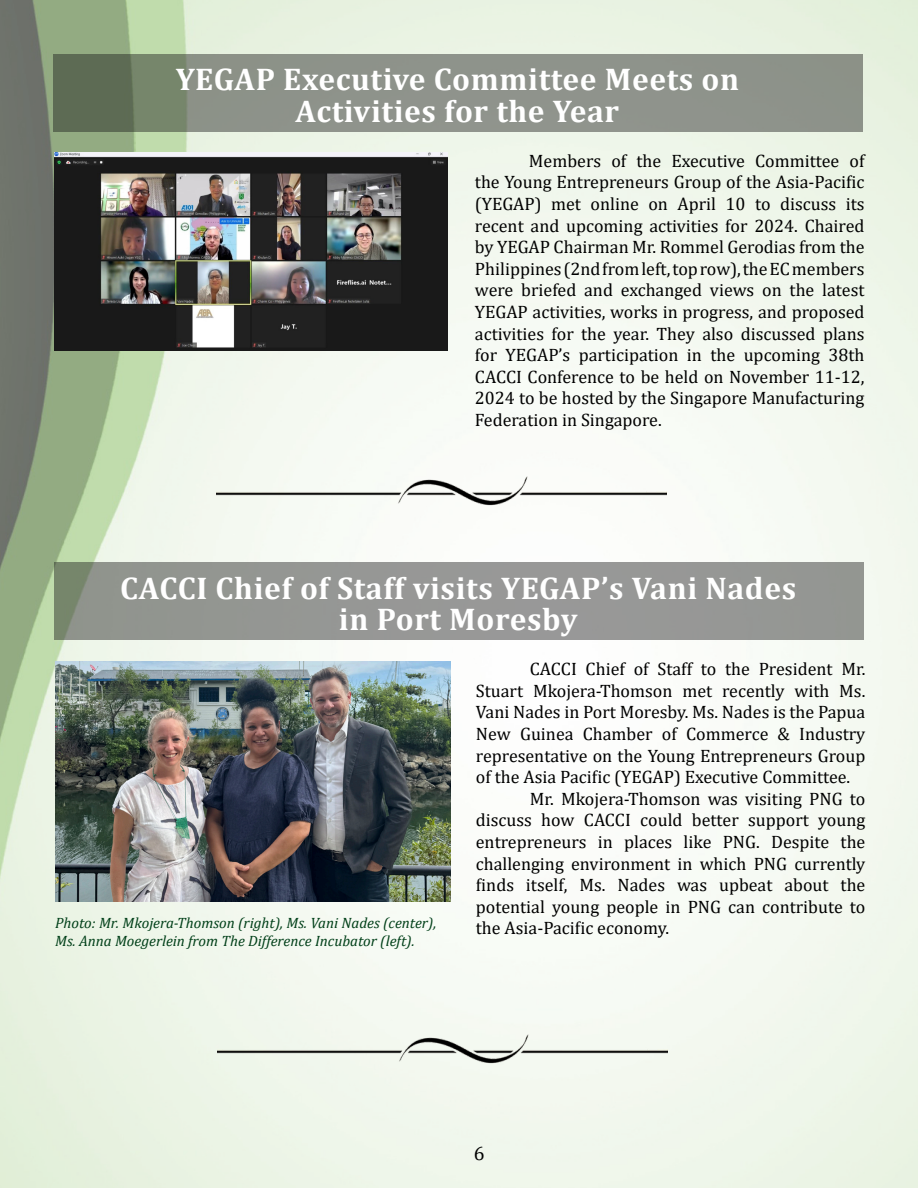
<style>
.page{position:relative;width:918px;height:1188px;background:#fff}
.page>*{position:absolute;margin:0;border:0;box-sizing:border-box;transform-origin:0 0}
.Head{font:700 31.5px "Cambria";letter-spacing:.02em;color:#fff}
.t1{font:19.5px "Cambria";color:#000}
.Body{font:18px/21.6px "Cambria";color:#000;text-align:justify}
.t2{font:italic 15px/18px "Cambria";color:#003f18}
</style>
<div class="page">
<img style="left:0;top:0;width:918px;height:1188px">
<img style="left:217px;top:471px;width:450px;height:54px">
<svg style="left:53px;top:54px;width:810px;height:78px;background:#878d82"></svg>
<img style="left:55px;top:153px;width:392px;height:198px">
<div style="left:54px;top:563px;width:810px;height:77px;background:#959795"></div>
<img style="left:55px;top:661px;width:395px;height:241px">
<img style="left:217px;top:1029px;width:450px;height:54px">
<p class="Head" style="left:176px;top:57px;width:565px">YEGAP Executive Committee Meets on</p>
<p class="Head" style="left:296px;top:89px;width:325px">Activities for the Year</p>
<p class="Body" style="left:475px;top:150px;width:391px;text-indent:54px">Members of the Executive Committee of the Young Entrepreneurs Group of the Asia-Pacific (YEGAP) met online on April 10 to discuss its recent and upcoming activities for 2024. Chaired by YEGAP Chairman Mr. Rommel Gerodias from the Philippines (2nd from left, top row), the EC members were briefed and exchanged views on the latest YEGAP activities, works in progress, and proposed activities for the year. They also discussed plans for YEGAP’s participation in the upcoming 38th CACCI Conference to be held on November 11-12, 2024 to be hosted by the Singapore Manufacturing Federation in Singapore.</p>
<p class="Head" style="left:120px;top:566px;width:677px">CACCI Chief of Staff visits YEGAP’s Vani Nades</p>
<p class="Head" style="left:339px;top:597px;width:240px">in Port Moresby</p>
<p class="Body" style="left:476px;top:658px;width:391px;text-indent:54px">CACCI Chief of Staff to the President Mr.<br>Stuart Mkojera-Thomson met recently with Ms.<br>Vani Nades in Port Moresby. Ms. Nades is the Papua New Guinea Chamber of Commerce &amp; Industry representative on the Young Entrepreneurs Group of the Asia Pacific (YEGAP) Executive Committee.</p>
<p class="Body" style="left:476px;top:788px;width:391px;text-indent:54px">Mr. Mkojera-Thomson was visiting PNG to discuss how CACCI could better support young entrepreneurs in places like PNG. Despite the challenging environment in which PNG currently finds itself, Ms. Nades was upbeat about the potential young people in PNG can contribute to the Asia-Pacific economy.</p>
<p class="t2" style="left:55px;top:913px;width:383px">Photo: Mr. Mkojera-Thomson (right), Ms. Vani Nades (center),<br>Ms. Anna Moegerlein from The Difference Incubator (left).</p>
<p class="t1" style="left:474px;top:1142px;width:12px">6</p>
</div>
